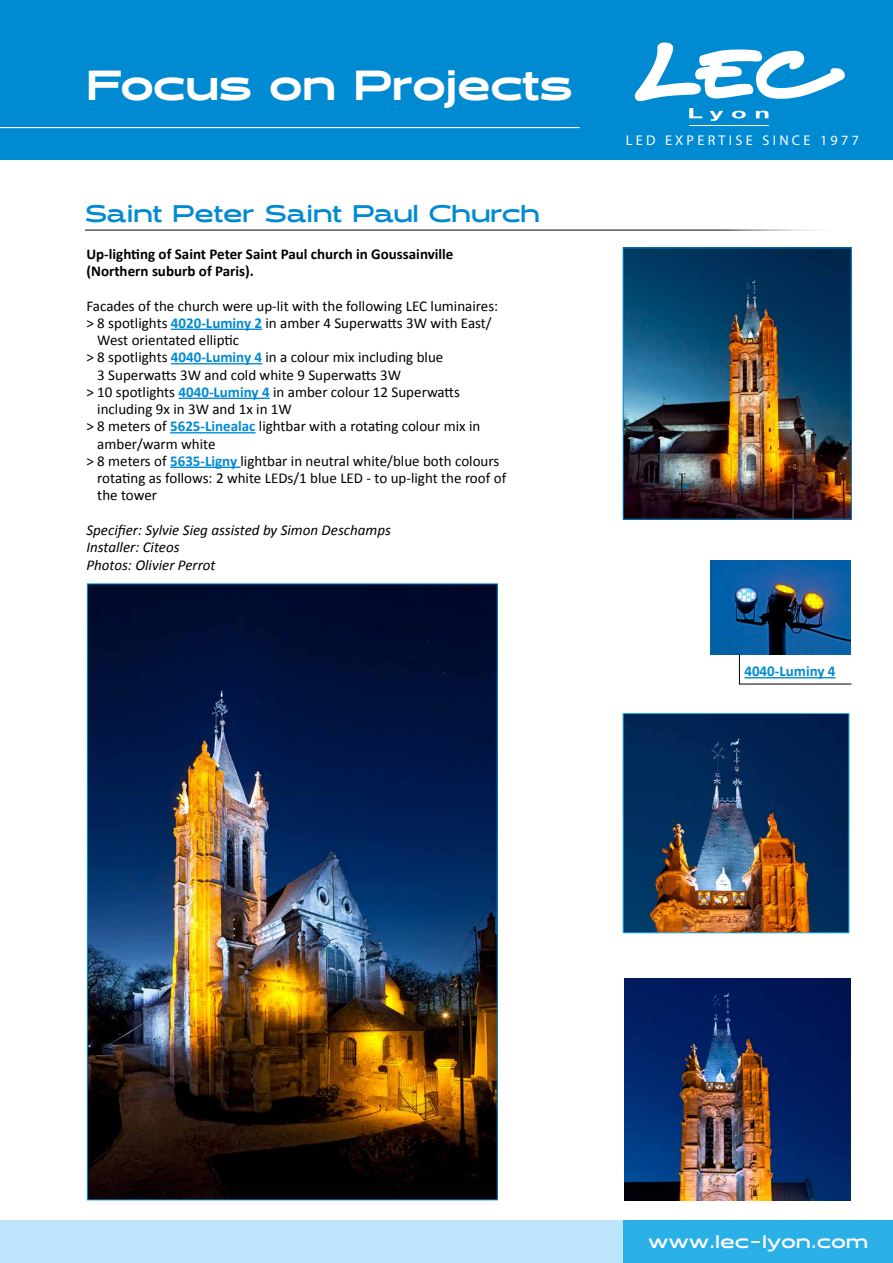
<style>
.page{position:relative;width:893px;height:1263px;background:#fff}
.page>*{position:absolute;margin:0;border:0;box-sizing:border-box;transform-origin:0 0}
.t1{font:900 42px "Halogen";color:#fff}
.t2{font:700 24px "Halogen";color:#008ad2}
.t3{font:700 18px "Halogen";letter-spacing:.03em;color:#fff}
.t4{font:15px "Calibri";color:#000}
.t5{font:italic 15px/17.2px "Calibri";color:#000}
.t6{font:700 15px/17.2px "Calibri";color:#000}
.t7{font:700 15px "Calibri";color:#008ad2}
.t8{font:14.1px "Eurostile";letter-spacing:.23em;color:#fff}
.s1{font-weight:700;color:#008ad2}
</style>
<div class="page">
<div style="left:0;top:0;width:893px;height:159px;background:#008ad2"></div>
<div style="left:0;top:1220px;width:893px;height:43px;background:#bce4fa"></div>
<div style="left:624px;top:1220px;width:269px;height:43px;background:#2aafe6"></div>
<img style="left:89px;top:586px;width:406px;height:612px">
<img style="left:710px;top:560px;width:140px;height:95px">
<img style="left:624px;top:979px;width:226px;height:221px">
<img style="left:625px;top:715px;width:222px;height:216px">
<div style="left:623px;top:713px;width:226px;height:220px;border:1px solid #2aafe6"></div>
<img style="left:625px;top:250px;width:224px;height:267px">
<hr style="left:85px;top:229px;width:766px;height:2px;background:#000">
<svg style="left:739px;top:654px;width:113px;height:31px"></svg>
<hr style="left:744px;top:677px;width:91px;height:1px;background:#008ad2">
<svg style="left:689px;top:108px;width:13px;height:10px"></svg>
<svg style="left:709px;top:111px;width:14px;height:10px"></svg>
<svg style="left:732px;top:111px;width:14px;height:7px"></svg>
<svg style="left:756px;top:111px;width:12px;height:7px"></svg>
<svg style="left:635px;top:43px;width:210px;height:58px"></svg>
<hr style="left:689px;top:125px;width:79px;height:1px;background:#fff">
<hr style="left:0;top:127px;width:580px;height:1px;background:#fff">
<hr style="left:171px;top:329px;width:91px;height:1px;background:#008ad2">
<hr style="left:171px;top:363px;width:91px;height:1px;background:#008ad2">
<hr style="left:179px;top:398px;width:91px;height:1px;background:#008ad2">
<hr style="left:170px;top:432px;width:86px;height:1px;background:#008ad2">
<hr style="left:170px;top:467px;width:71px;height:1px;background:#008ad2">
<h1 class="t1" style="left:86px;top:60px;width:488px">Focus on Projects</h1>
<h2 class="t2" style="left:85px;top:199px;width:456px">Saint Peter Saint Paul Church</h2>
<p class="t6" style="left:86px;top:245px;width:369px">Up-lighting of Saint Peter Saint Paul church in Goussainville (Northern suburb of Paris).</p>
<p class="t4" style="left:86px;top:296px;width:413px">Facades of the church were up-lit with the following LEC luminaires:</p>
<p class="t4" style="left:86px;top:314px;width:407px">&gt; 8 spotlights <span class="s1">4020-Luminy 2</span> in amber 4 Superwatts 3W with East/</p>
<p class="t4" style="left:97px;top:331px;width:143px">West orientated elliptic</p>
<p class="t4" style="left:86px;top:348px;width:358px">&gt; 8 spotlights <span class="s1">4040-Luminy 4</span> in a colour mix including blue</p>
<p class="t4" style="left:97px;top:365px;width:305px">3 Superwatts 3W and cold white 9 Superwatts 3W</p>
<p class="t4" style="left:86px;top:383px;width:375px">&gt; 10 spotlights <span class="s1">4040-Luminy 4</span> in amber colour 12 Superwatts</p>
<p class="t4" style="left:97px;top:400px;width:196px">including 9x in 3W and 1x in 1W</p>
<p class="t4" style="left:86px;top:417px;width:395px">&gt; 8 meters of <span class="s1">5625-Linealac</span> lightbar with a rotating colour mix in</p>
<p class="t4" style="left:97px;top:434px;width:120px">amber/warm white</p>
<p class="t4" style="left:86px;top:452px;width:414px">&gt; 8 meters of <span class="s1">5635-Ligny</span> lightbar in neutral white/blue both colours</p>
<p class="t4" style="left:97px;top:469px;width:410px">rotating as follows: 2 white LEDs/1 blue LED - to up-light the roof of</p>
<p class="t4" style="left:97px;top:486px;width:61px">the tower</p>
<p class="t5" style="left:86px;top:521px;width:306px">Specifier: Sylvie Sieg assisted by Simon Deschamps<br>Installer: Citeos<br>Photos: Olivier Perrot</p>
<p class="t8" style="left:626px;top:131px;width:235px">LED EXPERTISE SINCE 1977</p>
<p class="t7" style="left:744px;top:662px;width:93px">4040-Luminy 4</p>
<p class="t3" style="left:648px;top:1231px;width:221px">www.lec-lyon.com</p>
</div>
